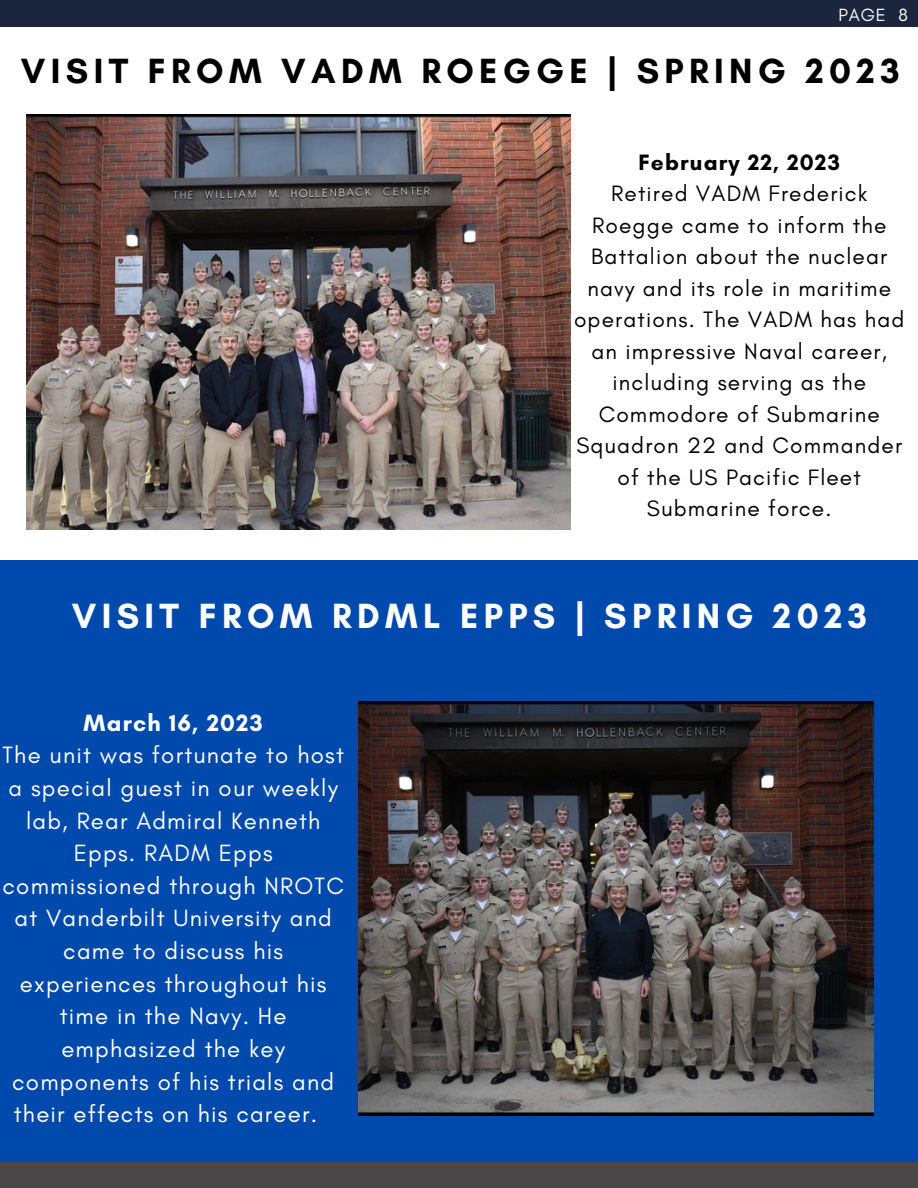
<style>
.page{position:relative;width:918px;height:1188px;background:#fff}
.page>*{position:absolute;margin:0;border:0;box-sizing:border-box;transform-origin:0 0}
.t1{font:700 35.7px "Glacial Indifference";letter-spacing:.15em;color:#000}
.t2{font:700 35.7px "Glacial Indifference";letter-spacing:.15em;color:#fff}
.t3{font:24px "Glacial Indifference";letter-spacing:.05em;color:#fff}
.t4{font:700 24px "Glacial Indifference";letter-spacing:.05em;color:#fff}
.t5{font:22.65px/31.5px "Glacial Indifference";letter-spacing:.05em;color:#000;text-align:center}
.t6{font:700 22.65px "Glacial Indifference";letter-spacing:.05em;color:#000}
.t7{font:18px "Glacial Indifference";color:#fff}
</style>
<div class="page">
<div style="left:0;top:561px;width:918px;height:601px;background:#004aad"></div>
<div style="left:0;top:0;width:918px;height:27px;background:#1b253c"></div>
<div style="left:0;top:1162px;width:918px;height:26px;background:#494748"></div>
<img style="left:358px;top:702px;width:515px;height:414px">
<img style="left:26px;top:114px;width:545px;height:415px">
<p class="t7" style="left:838px;top:4px;width:71px">PAGE 8</p>
<p class="t1" style="left:21px;top:49px;width:880px">VISIT FROM VADM ROEGGE | SPRING 2023</p>
<p class="t6" style="left:638px;top:148px;width:203px">February 22, 2023</p>
<p class="t5" style="left:574px;top:177px;width:332px">Retired VADM Frederick<br>Roegge came to inform the<br>Battalion about the nuclear navy and its role in maritime operations. The VADM has had an impressive Naval career, including serving as the<br>Commodore of Submarine<br>Squadron 22 and Commander of the US Pacific Fleet<br>Submarine force.</p>
<p class="t2" style="left:72px;top:594px;width:797px">VISIT FROM RDML EPPS | SPRING 2023</p>
<p class="t4" style="left:84px;top:708px;width:181px">March 16, 2023</p>
<p class="t3" style="left:3px;top:741px;width:343px">The unit was fortunate to host</p>
<p class="t3" style="left:9px;top:773px;width:331px">a special guest in our weekly</p>
<p class="t3" style="left:26px;top:806px;width:296px">lab, Rear Admiral Kenneth</p>
<p class="t3" style="left:74px;top:838px;width:200px">Epps. RADM Epps</p>
<p class="t3" style="left:3px;top:871px;width:343px">commissioned through NROTC</p>
<p class="t3" style="left:15px;top:904px;width:319px">at Vanderbilt University and</p>
<p class="t3" style="left:63px;top:936px;width:221px">came to discuss his</p>
<p class="t3" style="left:20px;top:969px;width:308px">experiences throughout his</p>
<p class="t3" style="left:60px;top:1002px;width:228px">time in the Navy. He</p>
<p class="t3" style="left:61px;top:1034px;width:225px">emphasized the key</p>
<p class="t3" style="left:12px;top:1067px;width:323px">components of his trials and</p>
<p class="t3" style="left:14px;top:1099px;width:305px">their effects on his career.</p>
</div>
